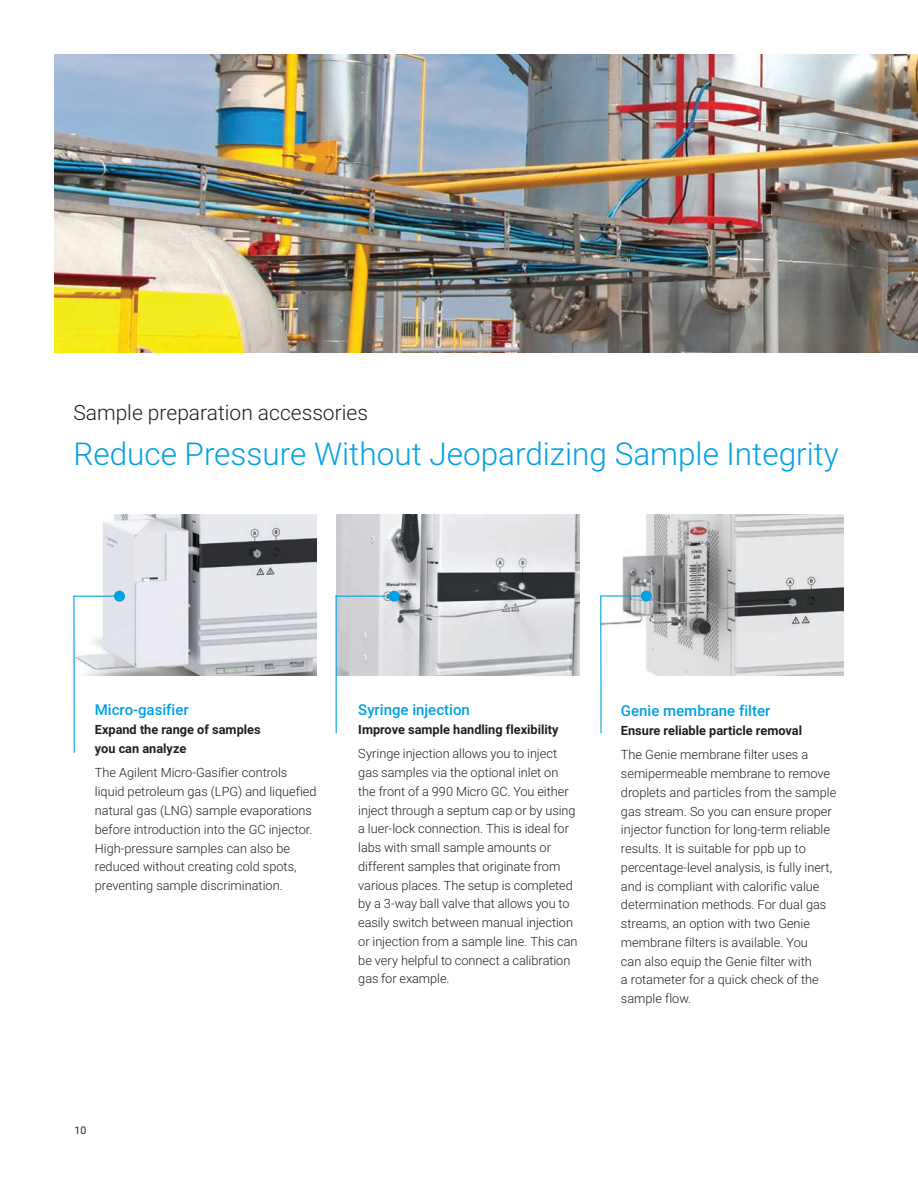
<style>
.page{position:relative;width:918px;height:1188px;background:#fff}
.page>*{position:absolute;margin:0;border:0;box-sizing:border-box;transform-origin:0 0}
.BROCHURE_int_photo_s{font:300 31.5px "Roboto";color:#00a1e3}
.BROCHURE_int_photo_s-2{font:300 21px "Roboto";color:#231f20}
.BROCHURE_callout_sub{font:500 15px "Roboto";color:#00a1e3}
.BROCHURE_callout_tex{font:300 12.75px/18.8px "Roboto";color:#231f20}
.BROCHURE_callout_sub-2{font:700 12.75px/18.8px "Roboto";color:#231f20}
.t1{font:10.5px "Roboto";color:#231f20}
</style>
<div class="page">
<img style="left:54px;top:54px;width:864px;height:298px">
<img style="left:602px;top:514px;width:241px;height:161px">
<img style="left:337px;top:514px;width:242px;height:161px">
<img style="left:74px;top:514px;width:243px;height:161px">
<hr style="left:73px;top:596px;width:2px;height:157px;background:#00a1e3">
<hr style="left:74px;top:596px;width:45px;height:1px;background:#00a1e3">
<div style="left:114px;top:591px;width:11px;height:11px;background:#00a1e3;border-radius:50%"></div>
<hr style="left:336px;top:596px;width:58px;height:1px;background:#00a1e3">
<div style="left:389px;top:591px;width:11px;height:11px;background:#00a1e3;border-radius:50%"></div>
<hr style="left:336px;top:596px;width:1px;height:137px;background:#00a1e3">
<hr style="left:600px;top:595px;width:2px;height:138px;background:#00a1e3">
<hr style="left:601px;top:595px;width:45px;height:2px;background:#00a1e3">
<div style="left:641px;top:591px;width:11px;height:11px;background:#00a1e3;border-radius:50%"></div>
<p class="BROCHURE_int_photo_s-2" style="left:73px;top:397px;width:296px">Sample preparation accessories</p>
<p class="BROCHURE_int_photo_s" style="left:73px;top:432px;width:767px">Reduce Pressure Without Jeopardizing Sample Integrity</p>
<p class="BROCHURE_callout_sub" style="left:95px;top:699px;width:95px">Micro-gasifier</p>
<p class="BROCHURE_callout_sub-2" style="left:95px;top:720px;width:167px">Expand the range of samples you can analyze</p>
<p class="BROCHURE_callout_tex" style="left:95px;top:763px;width:223px">The Agilent Micro-Gasifier controls liquid petroleum gas (LPG) and liquefied natural gas (LNG) sample evaporations before introduction into the GC injector.<br>High-pressure samples can also be reduced without creating cold spots, preventing sample discrimination.</p>
<p class="BROCHURE_callout_sub" style="left:358px;top:699px;width:113px">Syringe injection</p>
<p class="BROCHURE_callout_sub-2" style="left:358px;top:719px;width:202px">Improve sample handling flexibility</p>
<p class="BROCHURE_callout_tex" style="left:358px;top:744px;width:221px">Syringe injection allows you to inject gas samples via the optional inlet on the front of a 990 Micro GC. You either inject through a septum cap or by using a luer-lock connection. This is ideal for labs with small sample amounts or different samples that originate from various places. The setup is completed by a 3-way ball valve that allows you to easily switch between manual injection or injection from a sample line. This can be very helpful to connect a calibration gas for example.</p>
<p class="BROCHURE_callout_sub" style="left:621px;top:700px;width:151px">Genie membrane filter</p>
<p class="BROCHURE_callout_sub-2" style="left:621px;top:720px;width:183px">Ensure reliable particle removal</p>
<p class="BROCHURE_callout_tex" style="left:621px;top:745px;width:217px">The Genie membrane filter uses a semipermeable membrane to remove droplets and particles from the sample gas stream. So you can ensure proper injector function for long-term reliable results. It is suitable for ppb up to percentage-level analysis, is fully inert, and is compliant with calorific value determination methods. For dual gas streams, an option with two Genie membrane filters is available. You<br>can also equip the Genie filter with<br>a rotameter for a quick check of the sample flow.</p>
<p class="t1" style="left:75px;top:1123px;width:13px">10</p>
</div>
